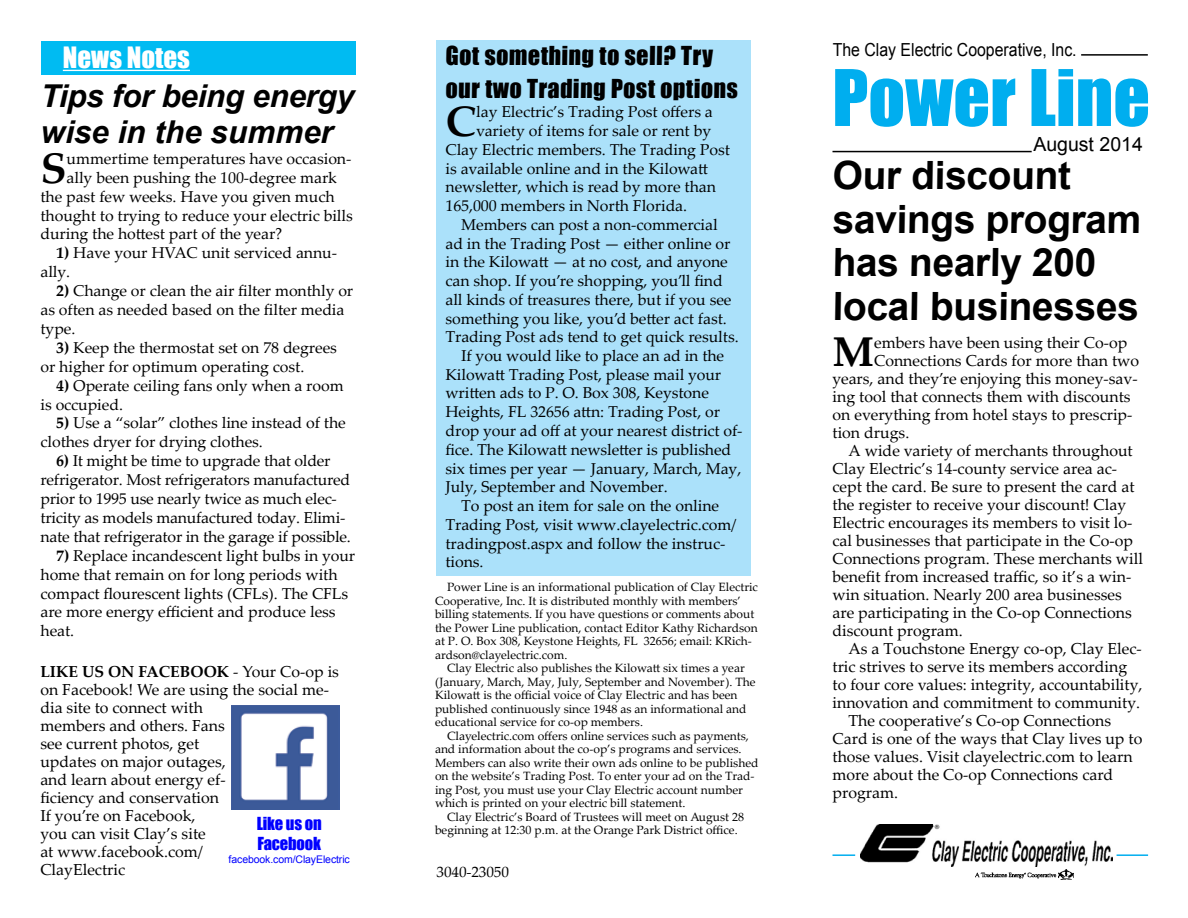
<style>
.page{position:relative;width:1188px;height:918px;background:#fff}
.page>*{position:absolute;margin:0;border:0;box-sizing:border-box;transform-origin:0 0}
.t1{font:72px "Impact";color:#00aeef}
.t2{font:700 42.75px "Palatino Linotype";color:#000}
.t3{font:700 42.6px "Palatino Linotype";color:#000}
.t4{font:700 41.55px "Palatino Linotype";color:#000}
.t5{font:700 39px/43.5px "Arial";color:#000}
.t6{font:italic 700 31.5px/36px "Arial";letter-spacing:-.01em;color:#000}
.t7{font:27px "Impact";color:#fff}
.t8{font:24px/33px "Impact";letter-spacing:.02em;color:#000}
.t9{font:19.5px "Arial";color:#000}
.t10{font:18px "Arial";color:#000;scale:.88 1}
.t11{font:16.5px/19.8px "Impact";letter-spacing:-.01em;color:#00f}
.t12{font:15.9px/18px "Palatino Linotype";color:#000}
.t13{font:15.75px/18.9px "Palatino Linotype";color:#000}
.t14{font:15px "Palatino Linotype";color:#000}
.t15{font:12px/13.5px "Palatino Linotype";color:#000}
.t16{font:10.5px "Arial";letter-spacing:-.01em;color:#00f}
.s1{font-weight:700}
</style>
<div class="page">
<hr style="left:832px;top:854px;width:316px;height:2px;background:#00aeef">
<hr style="left:1081px;top:54px;width:67px;height:2px;background:#000">
<hr style="left:832px;top:151px;width:200px;height:1px;background:#000">
<svg style="left:855px;top:852px;width:262px;height:7px"></svg>
<img style="left:976px;top:869px;width:98px;height:10px">
<img style="left:861px;top:824px;width:252px;height:43px">
<div style="left:436px;top:40px;width:316px;height:536px;background:#abe1fa"></div>
<div style="left:41px;top:41px;width:315px;height:34px;background:#00bbf2"></div>
<hr style="left:63px;top:70px;width:127px;height:1px;background:#fff">
<img style="left:231px;top:706px;width:108px;height:103px">
<h3 class="t7" style="left:63px;top:36px;width:129px">News Notes</h3>
<h3 class="t6" style="left:40px;top:79px;width:315px">Tips for being energy wise in the summer</h3>
<h2 class="t2" style="left:40px;top:138px;width:29px">S</h2>
<p class="t13" style="left:67px;top:148px;width:287px">ummertime temperatures have occasion-</p>
<p class="t13" style="left:67px;top:167px;width:272px">ally been pushing the 100-degree mark</p>
<p class="t13" style="left:40px;top:186px;width:296px">the past few weeks. Have you given much</p>
<p class="t13" style="left:40px;top:205px;width:314px">thought to trying to reduce your electric bills</p>
<p class="t13" style="left:40px;top:224px;width:244px">during the hottest part of the year?</p>
<p class="t13" style="left:40px;top:243px;width:298px;text-indent:16px"><span class="s1">1)</span> Have your HVAC unit serviced annu&shy;ally.</p>
<p class="t13" style="left:41px;top:281px;width:315px;text-indent:16px"><span class="s1">2)</span> Change or clean the air filter monthly or as often as needed based on the filter media type.</p>
<p class="t13" style="left:41px;top:337px;width:298px;text-indent:16px"><span class="s1">3)</span> Keep the thermostat set on 78 degrees or higher for optimum operating cost.</p>
<p class="t13" style="left:41px;top:375px;width:305px;text-indent:16px"><span class="s1">4)</span> Operate ceiling fans only when a room is occupied.</p>
<p class="t13" style="left:41px;top:413px;width:307px;text-indent:16px"><span class="s1">5)</span> Use a “solar” clothes line instead of the clothes dryer for drying clothes.</p>
<p class="t13" style="left:40px;top:451px;width:312px;text-indent:16px"><span class="s1">6)</span> It might be time to upgrade that older refrigerator. Most refrigerators manufactured prior to 1995 use nearly twice as much elec&shy;tricity as models manufactured today. Elimi&shy;nate that refrigerator in the garage if possible.</p>
<p class="t13" style="left:41px;top:545px;width:317px;text-indent:16px"><span class="s1">7)</span> Replace incandescent light bulbs in your home that remain on for long periods with compact flourescent lights (CFLs). The CFLs are more energy efficient and produce less heat.</p>
<p class="t12" style="left:40px;top:662px;width:300px"><span class="s1">LIKE US ON FACEBOOK</span> - Your Co-op is on Facebook! We are using the social me&shy;dia site to connect with<br>members and others. Fans<br>see current photos, get<br>updates on major outages,<br>and learn about energy ef-<br>ficiency and conservation<br>If you’re on Facebook,<br>you can visit Clay’s site<br>at www.facebook.com/<br>ClayElectric</p>
<p class="t11" style="left:257px;top:814px;width:66px">Like us on<br>Facebook</p>
<p class="t16" style="left:229px;top:852px;width:123px">facebook.com/ClayElectric</p>
<h3 class="t8" style="left:446px;top:38px;width:294px">Got something to sell? Try our two Trading Post options</h3>
<h3 class="t3" style="left:446px;top:91px;width:33px">C</h3>
<p class="t13" style="left:476px;top:102px;width:238px">lay Electric’s Trading Post offers a</p>
<p class="t13" style="left:476px;top:121px;width:236px">variety of items for sale or rent by</p>
<p class="t13" style="left:446px;top:139px;width:286px">Clay Electric members. The Trading Post</p>
<p class="t13" style="left:446px;top:158px;width:264px">is available online and in the Kilowatt</p>
<p class="t13" style="left:446px;top:177px;width:272px">newsletter, which is read by more than</p>
<p class="t13" style="left:446px;top:196px;width:243px">165,000 members in North Florida.</p>
<p class="t13" style="left:461px;top:214px;width:258px">Members can post a non-commercial</p>
<p class="t13" style="left:446px;top:233px;width:287px">ad in the Trading Post — either online or</p>
<p class="t13" style="left:446px;top:252px;width:284px">in the Kilowatt — at no cost, and anyone</p>
<p class="t13" style="left:446px;top:271px;width:279px">can shop. If you’re shopping, you’ll find</p>
<p class="t13" style="left:446px;top:289px;width:288px">all kinds of treasures there, but if you see</p>
<p class="t13" style="left:446px;top:308px;width:283px">something you like, you’d better act fast.</p>
<p class="t13" style="left:446px;top:327px;width:295px">Trading Post ads tend to get quick results.</p>
<p class="t13" style="left:461px;top:346px;width:265px">If you would like to place an ad in the</p>
<p class="t13" style="left:446px;top:364px;width:277px">Kilowatt Trading Post, please mail your</p>
<p class="t13" style="left:446px;top:383px;width:265px">written ads to P. O. Box 308, Keystone</p>
<p class="t13" style="left:446px;top:402px;width:276px">Heights, FL 32656 attn: Trading Post, or</p>
<p class="t13" style="left:446px;top:421px;width:299px">drop your ad off at your nearest district of-</p>
<p class="t13" style="left:446px;top:439px;width:288px">fice. The Kilowatt newsletter is published</p>
<p class="t13" style="left:446px;top:458px;width:297px">six times per year — January, March, May,</p>
<p class="t13" style="left:446px;top:477px;width:224px">July, September and November.</p>
<p class="t13" style="left:461px;top:496px;width:260px">To post an item for sale on the online</p>
<p class="t13" style="left:446px;top:514px;width:292px">Trading Post, visit www.clayelectric.com/</p>
<p class="t13" style="left:446px;top:533px;width:282px">tradingpost.aspx and follow the instruc-</p>
<p class="t13" style="left:446px;top:552px;width:40px">tions.</p>
<p class="t15" style="left:435px;top:580px;width:324px;text-indent:12px">Power Line is an informational publication of Clay Electric Cooperative, Inc. It is distributed monthly with members’ billing statements. If you have questions or comments about the Power Line publication, contact Editor Kathy Richardson at P. O. Box 308, Keystone Heights, FL 32656; email: KRich&shy;ardson@clayelectric.com.</p>
<p class="t15" style="left:435px;top:661px;width:322px;text-indent:12px">Clay Electric also publishes the Kilowatt six times a year (January, March, May, July, September and November). The Kilowatt is the official voice of Clay Electric and has been published continuously since 1948 as an informational and educational service for co-op members.</p>
<p class="t15" style="left:435px;top:729px;width:325px;text-indent:12px">Clayelectric.com offers online services such as payments, and information about the co-op’s programs and services.<br>Members can also write their own ads online to be published on the website’s Trading Post. To enter your ad on the Trad&shy;ing Post, you must use your Clay Electric account number which is printed on your electric bill statement.</p>
<p class="t15" style="left:435px;top:810px;width:311px;text-indent:12px">Clay Electric’s Board of Trustees will meet on August 28 beginning at 12:30 p.m. at the Orange Park District office.</p>
<p class="t14" style="left:436px;top:861px;width:74px">3040-23050</p>
<p class="t10" style="left:833px;top:38px;width:279px">The Clay Electric Cooperative, Inc.</p>
<h1 class="t1" style="left:832px;top:42px;width:319px">Power Line</h1>
<p class="t9" style="left:1033px;top:132px;width:111px">August 2014</p>
<h3 class="t5" style="left:832px;top:155px;width:311px">Our discount savings program has nearly 200 local businesses</h3>
<h3 class="t4" style="left:832px;top:323px;width:43px">M</h3>
<p class="t12" style="left:874px;top:333px;width:255px">embers have been using their Co-op</p>
<p class="t12" style="left:874px;top:351px;width:267px">Connections Cards for more than two</p>
<p class="t12" style="left:832px;top:369px;width:307px">years, and they’re enjoying this money-sav-</p>
<p class="t12" style="left:832px;top:387px;width:300px">ing tool that connects them with discounts</p>
<p class="t12" style="left:832px;top:405px;width:302px">on everything from hotel stays to prescrip-</p>
<p class="t12" style="left:832px;top:423px;width:78px">tion drugs.</p>
<p class="t12" style="left:848px;top:441px;width:286px">A wide variety of merchants throughout</p>
<p class="t12" style="left:832px;top:459px;width:286px">Clay Electric’s 14-county service area ac-</p>
<p class="t12" style="left:832px;top:477px;width:304px">cept the card. Be sure to present the card at</p>
<p class="t12" style="left:832px;top:495px;width:295px">the register to receive your discount! Clay</p>
<p class="t12" style="left:832px;top:513px;width:301px">Electric encourages its members to visit lo-</p>
<p class="t12" style="left:832px;top:531px;width:302px">cal businesses that participate in the Co-op</p>
<p class="t12" style="left:832px;top:549px;width:312px">Connections program. These merchants will</p>
<p class="t12" style="left:832px;top:567px;width:300px">benefit from increased traffic, so it’s a win-</p>
<p class="t12" style="left:832px;top:585px;width:291px">win situation. Nearly 200 area businesses</p>
<p class="t12" style="left:832px;top:603px;width:301px">are participating in the Co-op Connections</p>
<p class="t12" style="left:832px;top:621px;width:132px">discount program.</p>
<p class="t12" style="left:848px;top:639px;width:295px">As a Touchstone Energy co-op, Clay Elec-</p>
<p class="t12" style="left:832px;top:657px;width:296px">tric strives to serve its members according</p>
<p class="t12" style="left:832px;top:675px;width:312px">to four core values: integrity, accountability,</p>
<p class="t12" style="left:832px;top:693px;width:309px">innovation and commitment to community.</p>
<p class="t12" style="left:848px;top:711px;width:264px">The cooperative’s Co-op Connections</p>
<p class="t12" style="left:832px;top:729px;width:311px">Card is one of the ways that Clay lives up to</p>
<p class="t12" style="left:832px;top:747px;width:302px">those values. Visit clayelectric.com to learn</p>
<p class="t12" style="left:832px;top:765px;width:282px">more about the Co-op Connections card</p>
<p class="t12" style="left:832px;top:783px;width:67px">program.</p>
</div>
